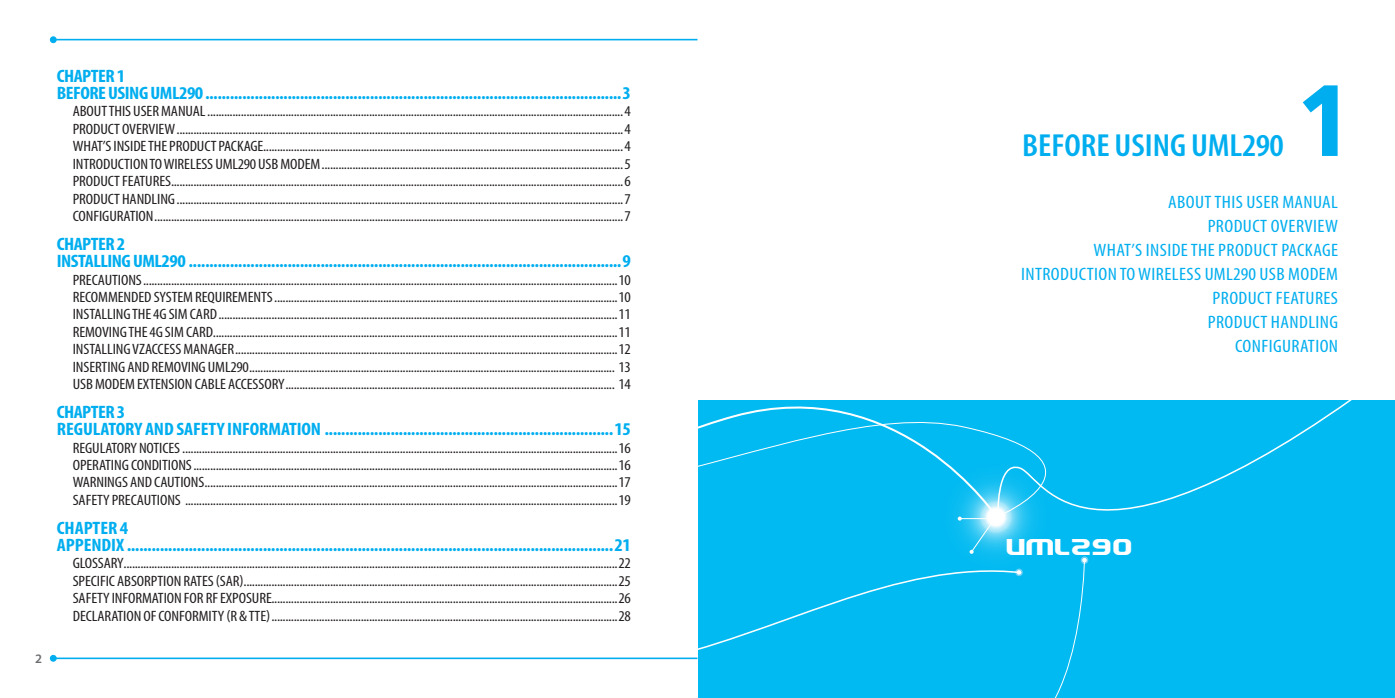
<style>
.page{position:relative;width:1395px;height:698px;background:#fff}
.page>*{position:absolute;margin:0;border:0;box-sizing:border-box;transform-origin:0 0}
.t1{font:94px "Charcoal PT";color:#00aeef}
.contents_0대제목{font:600 condensed 32px "Myriad Pro";color:#00aeef;scale:1.1 1}
.contents_0대제목-2{font:24px "Electrofied Two";letter-spacing:-.02em;color:#fff;scale:1.1 1}
.contents-1{font:700 condensed 18px/17.4px "Myriad Pro";letter-spacing:-.025em;color:#00aeef;scale:1.1 1}
.contents-1-2{font:700 condensed 18px/17.4px "Myriad Pro";letter-spacing:-.005em;color:#00aeef;scale:1.1 1}
.도비라_본문{font:condensed 18px "Myriad Pro";letter-spacing:.02em;color:#00aeef;scale:1.1 1}
.contents-3{font:condensed 15px "Myriad Pro";letter-spacing:-.005em;color:#231f20;scale:1.1 1}
.t2{font:600 13px "Myriad Pro";color:#6c6d70}
</style>
<div class="page">
<div style="left:697px;top:401px;width:698px;height:296px;background:#00baf1"></div>
<svg style="left:999px;top:400px;width:396px;height:163px"></svg>
<div style="left:1080px;top:556px;width:8px;height:7px;border:2px solid #6bcff6;border-radius:50%"></div>
<svg style="left:697px;top:559px;width:238px;height:138px"></svg>
<svg style="left:697px;top:400px;width:302px;height:147px"></svg>
<img style="left:935px;top:456px;width:121px;height:121px">
<hr style="left:960px;top:518px;width:36px;height:1px;background:#fff">
<svg style="left:958px;top:516px;width:4px;height:4px"></svg>
<svg style="left:969px;top:516px;width:118px;height:181px"></svg>
<hr style="left:53px;top:39px;width:644px;height:1px;background:#00aeef">
<div style="left:50px;top:36px;width:7px;height:7px;background:#00aeef;border-radius:50%"></div>
<hr style="left:53px;top:657px;width:644px;height:2px;background:#00aeef">
<div style="left:50px;top:654px;width:7px;height:7px;background:#00aeef;border-radius:50%"></div>
<p class="t2" style="left:35px;top:650px;width:8px">2</p>
<p class="contents-1" style="left:57px;top:66px;width:523px">CHAPTER 1<br>BEFORE USING UML290.....................................................................................................3</p>
<p class="contents-3" style="left:73px;top:102px;width:509px">ABOUT THIS USER MANUAL.....................................................................................................................................................4</p>
<p class="contents-3" style="left:73px;top:120px;width:509px">PRODUCT OVERVIEW................................................................................................................................................................4</p>
<p class="contents-3" style="left:73px;top:137px;width:509px">WHAT’S INSIDE THE PRODUCT PACKAGE.................................................................................................................................4</p>
<p class="contents-3" style="left:73px;top:155px;width:509px">INTRODUCTION TO WIRELESS UML290 USB MODEM............................................................................................................5</p>
<p class="contents-3" style="left:73px;top:172px;width:509px">PRODUCT FEATURES..................................................................................................................................................................6</p>
<p class="contents-3" style="left:73px;top:189px;width:509px">PRODUCT HANDLING................................................................................................................................................................7</p>
<p class="contents-3" style="left:73px;top:207px;width:509px">CONFIGURATION........................................................................................................................................................................7</p>
<p class="contents-1" style="left:57px;top:234px;width:523px">CHAPTER 2<br>INSTALLING UML290 .........................................................................................................9</p>
<p class="contents-3" style="left:73px;top:270px;width:509px">PRECAUTIONS..........................................................................................................................................................................10</p>
<p class="contents-3" style="left:73px;top:288px;width:509px">RECOMMENDED SYSTEM REQUIREMENTS...........................................................................................................................10</p>
<p class="contents-3" style="left:73px;top:305px;width:509px">INSTALLING THE 4G SIM CARD...............................................................................................................................................11</p>
<p class="contents-3" style="left:73px;top:322px;width:509px">REMOVING THE 4G SIM CARD.................................................................................................................................................11</p>
<p class="contents-3" style="left:73px;top:340px;width:509px">INSTALLING VZACCESS MANAGER.........................................................................................................................................12</p>
<p class="contents-3" style="left:73px;top:357px;width:509px">INSERTING AND REMOVING UML290................................................................................................................................... 13</p>
<p class="contents-3" style="left:73px;top:375px;width:509px">USB MODEM EXTENSION CABLE ACCESSORY...................................................................................................................... 14</p>
<p class="contents-1-2" style="left:57px;top:402px;width:523px">CHAPTER 3<br>REGULATORY AND SAFETY INFORMATION ......................................................................15</p>
<p class="contents-3" style="left:73px;top:438px;width:509px">REGULATORY NOTICES............................................................................................................................................................16</p>
<p class="contents-3" style="left:73px;top:456px;width:509px">OPERATING CONDITIONS........................................................................................................................................................16</p>
<p class="contents-3" style="left:73px;top:473px;width:509px">WARNINGS AND CAUTIONS....................................................................................................................................................17</p>
<p class="contents-3" style="left:73px;top:490px;width:509px">SAFETY PRECAUTIONS ...........................................................................................................................................................19</p>
<p class="contents-1-2" style="left:57px;top:518px;width:523px">CHAPTER 4<br>APPENDIX ......................................................................................................................21</p>
<p class="contents-3" style="left:73px;top:554px;width:509px">GLOSSARY.................................................................................................................................................................................22</p>
<p class="contents-3" style="left:73px;top:571px;width:509px">SPECIFIC ABSORPTION RATES (SAR)......................................................................................................................................25</p>
<p class="contents-3" style="left:73px;top:589px;width:509px">SAFETY INFORMATION FOR RF EXPOSURE............................................................................................................................26</p>
<p class="contents-3" style="left:73px;top:606px;width:509px">DECLARATION OF CONFORMITY (R &amp; TTE)............................................................................................................................28</p>
<p class="contents_0대제목" style="left:1022px;top:126px;width:239px">BEFORE USING UML290</p>
<p class="t1" style="left:1296px;top:60px;width:58px">1</p>
<p class="도비라_본문" style="left:1168px;top:191px;width:156px">ABOUT THIS USER MANUAL</p>
<p class="도비라_본문" style="left:1207px;top:215px;width:120px">PRODUCT OVERVIEW</p>
<p class="도비라_본문" style="left:1093px;top:239px;width:224px">WHAT’S INSIDE THE PRODUCT PACKAGE</p>
<p class="도비라_본문" style="left:1021px;top:263px;width:290px">INTRODUCTION TO WIRELESS UML290 USB MODEM</p>
<p class="도비라_본문" style="left:1212px;top:287px;width:116px">PRODUCT FEATURES</p>
<p class="도비라_본문" style="left:1208px;top:311px;width:120px">PRODUCT HANDLING</p>
<p class="도비라_본문" style="left:1235px;top:335px;width:95px">CONFIGURATION</p>
<p class="contents_0대제목-2" style="left:1005px;top:534px;width:118px">UML290</p>
</div>
